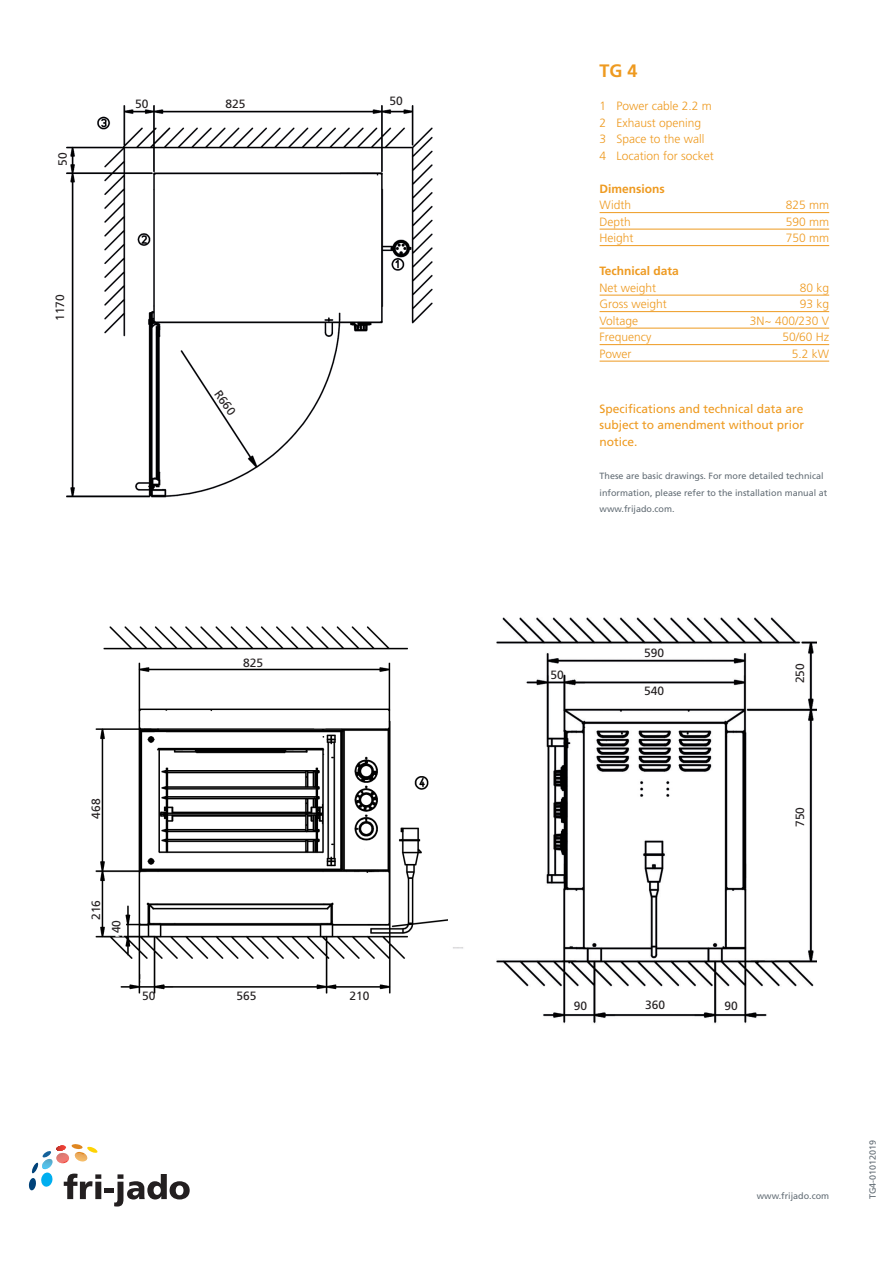
<style>
.page{position:relative;width:893px;height:1263px;background:#fff}
.page>*{position:absolute;margin:0;border:0;box-sizing:border-box;transform-origin:0 0}
.Kop_5_Oranje{font:700 18px "Frutiger LT Std";color:#ee9a20}
.Bodytekst_oranje_lij{font:300 12px "Frutiger LT Std";color:#ee9a20}
.Bodytekst_grijs{font:12px/16.5px "Frutiger LT Std";color:#ee9a20;text-align:justify}
.Bodytekst_oranje{font:300 12px "Frutiger LT Std";color:#ee9a20}
.Afmetingen_zwart_8pt{font:12px "Frutiger LT Std";color:#231f20}
.Tussenkop_Oranje{font:700 12px "Frutiger LT Std";color:#ee9a20}
.Bodytekst_grijs-2{font:9px/16.5px "Frutiger LT Std";color:#636d75}
.Adresgegevens{font:9px "Frutiger LT Std";color:#636d75}
.Productcode_grijs{font:9px "Frutiger LT Std";color:#636d75}
</style>
<div class="page">
<svg style="left:29px;top:1144px;width:161px;height:62px"></svg>
<img style="left:66px;top:105px;width:367px;height:393px">
<img style="left:95px;top:626px;width:353px;height:368px">
<img style="left:453px;top:617px;width:363px;height:407px">
<hr style="left:600px;top:212px;width:229px;height:1px;background:#ee9a20">
<hr style="left:600px;top:229px;width:229px;height:1px;background:#ee9a20">
<hr style="left:600px;top:245px;width:229px;height:1px;background:#ee9a20">
<hr style="left:600px;top:295px;width:229px;height:1px;background:#ee9a20">
<hr style="left:600px;top:311px;width:229px;height:1px;background:#ee9a20">
<hr style="left:600px;top:328px;width:229px;height:1px;background:#ee9a20">
<hr style="left:600px;top:344px;width:229px;height:1px;background:#ee9a20">
<hr style="left:600px;top:361px;width:229px;height:1px;background:#ee9a20">
<p class="Afmetingen_zwart_8pt" style="left:56px;top:165px;width:15px;rotate:-90deg">50</p>
<p class="Afmetingen_zwart_8pt" style="left:53px;top:321px;width:28px;rotate:-90deg">1170</p>
<p class="Afmetingen_zwart_8pt" style="left:135px;top:96px;width:15px">50</p>
<p class="Afmetingen_zwart_8pt" style="left:225px;top:96px;width:22px">825</p>
<p class="Afmetingen_zwart_8pt" style="left:389px;top:94px;width:15px">50</p>
<p class="Afmetingen_zwart_8pt" style="left:223px;top:387px;width:29px;rotate:54deg">R660</p>
<p class="Afmetingen_zwart_8pt" style="left:243px;top:656px;width:22px">825</p>
<p class="Afmetingen_zwart_8pt" style="left:89px;top:819px;width:22px;rotate:-90deg">468</p>
<p class="Afmetingen_zwart_8pt" style="left:89px;top:920px;width:22px;rotate:-90deg">216</p>
<p class="Afmetingen_zwart_8pt" style="left:109px;top:933px;width:15px;rotate:-90deg">40</p>
<p class="Afmetingen_zwart_8pt" style="left:142px;top:989px;width:15px">50</p>
<p class="Afmetingen_zwart_8pt" style="left:236px;top:989px;width:22px">565</p>
<p class="Afmetingen_zwart_8pt" style="left:350px;top:989px;width:22px">210</p>
<p class="Kop_5_Oranje" style="left:600px;top:60px;width:40px">TG 4</p>
<p class="Bodytekst_oranje" style="left:600px;top:99px;width:114px">1 Power cable 2.2 m</p>
<p class="Bodytekst_oranje" style="left:600px;top:116px;width:103px">2 Exhaust opening</p>
<p class="Bodytekst_oranje" style="left:600px;top:132px;width:107px">3 Space to the wall</p>
<p class="Bodytekst_oranje" style="left:600px;top:149px;width:116px">4 Location for socket</p>
<p class="Tussenkop_Oranje" style="left:600px;top:182px;width:67px">Dimensions</p>
<p class="Bodytekst_oranje_lij" style="left:600px;top:198px;width:33px">Width</p>
<p class="Bodytekst_oranje_lij" style="left:786px;top:198px;width:45px">825 mm</p>
<p class="Bodytekst_oranje_lij" style="left:600px;top:215px;width:33px">Depth</p>
<p class="Bodytekst_oranje_lij" style="left:786px;top:215px;width:45px">590 mm</p>
<p class="Bodytekst_oranje_lij" style="left:600px;top:231px;width:36px">Height</p>
<p class="Bodytekst_oranje_lij" style="left:786px;top:231px;width:45px">750 mm</p>
<p class="Tussenkop_Oranje" style="left:600px;top:264px;width:81px">Technical data</p>
<p class="Bodytekst_oranje_lij" style="left:600px;top:281px;width:58px">Net weight</p>
<p class="Bodytekst_oranje_lij" style="left:800px;top:281px;width:31px">80 kg</p>
<p class="Bodytekst_oranje_lij" style="left:600px;top:297px;width:69px">Gross weight</p>
<p class="Bodytekst_oranje_lij" style="left:800px;top:297px;width:31px">93 kg</p>
<p class="Bodytekst_oranje_lij" style="left:600px;top:314px;width:40px">Voltage</p>
<p class="Bodytekst_oranje_lij" style="left:750px;top:314px;width:81px">3N~ 400/230 V</p>
<p class="Bodytekst_oranje_lij" style="left:600px;top:330px;width:53px">Frequency</p>
<p class="Bodytekst_oranje_lij" style="left:782px;top:330px;width:48px">50/60 Hz</p>
<p class="Bodytekst_oranje_lij" style="left:600px;top:347px;width:34px">Power</p>
<p class="Bodytekst_oranje_lij" style="left:792px;top:347px;width:39px">5.2 kW</p>
<p class="Bodytekst_grijs" style="left:600px;top:401px;width:206px">Specifications and technical data are subject to amendment without prior notice.</p>
<p class="Bodytekst_grijs-2" style="left:600px;top:468px;width:229px">These are basic drawings. For more detailed technical information, please refer to the installation manual at www.frijado.com.</p>
<p class="Afmetingen_zwart_8pt" style="left:644px;top:645px;width:22px">590</p>
<p class="Afmetingen_zwart_8pt" style="left:644px;top:683px;width:22px">540</p>
<p class="Afmetingen_zwart_8pt" style="left:550px;top:668px;width:15px">50</p>
<p class="Afmetingen_zwart_8pt" style="left:793px;top:683px;width:22px;rotate:-90deg">250</p>
<p class="Afmetingen_zwart_8pt" style="left:793px;top:827px;width:22px;rotate:-90deg">750</p>
<p class="Afmetingen_zwart_8pt" style="left:574px;top:999px;width:15px">90</p>
<p class="Afmetingen_zwart_8pt" style="left:645px;top:998px;width:22px">360</p>
<p class="Afmetingen_zwart_8pt" style="left:725px;top:999px;width:15px">90</p>
<p class="Adresgegevens" style="left:757px;top:1191px;width:74px">www.frijado.com</p>
<p class="Productcode_grijs" style="left:867px;top:1199px;width:61px;rotate:-90deg">TG4-01012019</p>
</div>
